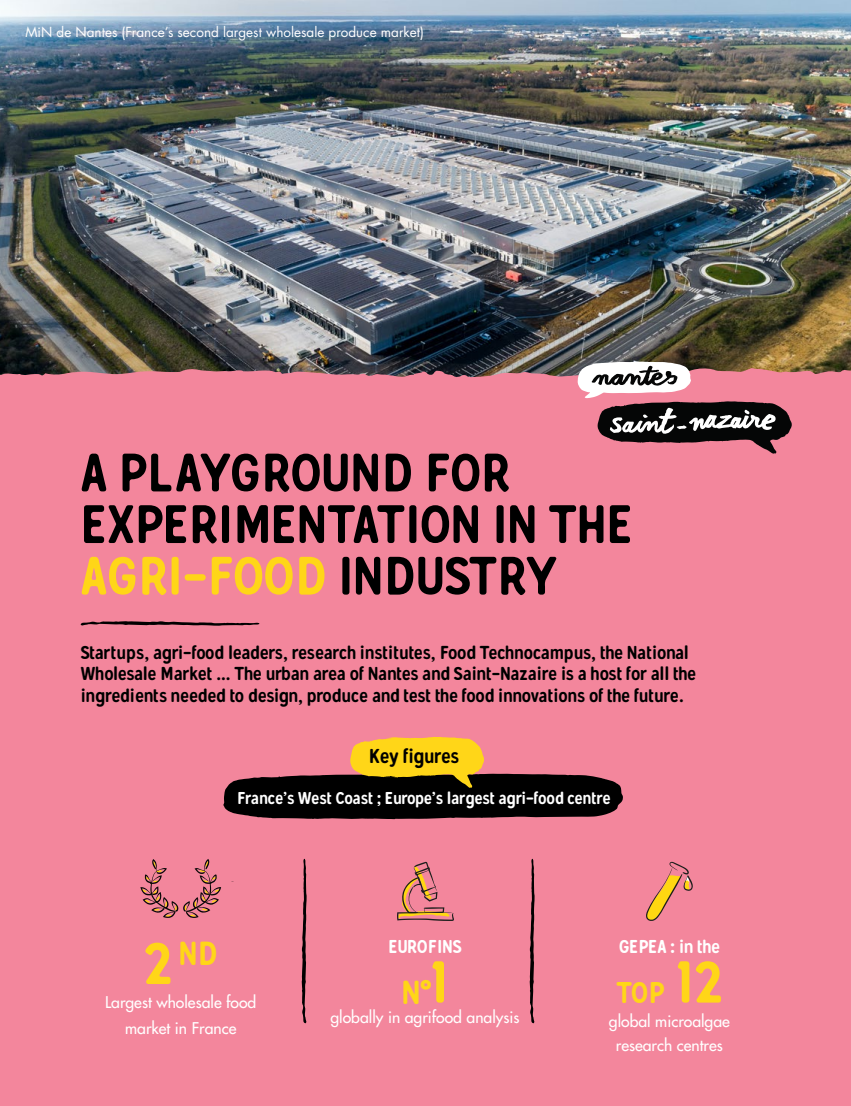
<style>
.page{position:relative;width:851px;height:1106px;background:#fff}
.page>*{position:absolute;margin:0;border:0;box-sizing:border-box;transform-origin:0 0}
.t1{font:54px/51.6px "Gunnar";letter-spacing:-.02em;color:#000}
.t2{font:33.45px "Gunnar";color:#ffd618}
.t3{font:30px "Gunnar";color:#ffd618}
.t4{font:20.1px "Gunnar";letter-spacing:-.02em;color:#000}
.t5{font:18.75px/21.5px "Gunnar";letter-spacing:-.02em;color:#000}
.t6{font:18.6px "Gunnar";letter-spacing:-.015em;color:#fff}
.t7{font:17.25px "Gunnar";letter-spacing:-.02em;color:#fff}
.t8{font:500 15.75px/25.5px "Futura Std";color:#fff;text-align:center}
.t9{font:13.5px "Futura Std";color:#fff}
.s1{color:#ffd618}
.s2{font-size:57.3px}
</style>
<div class="page">
<img style="left:0;top:0;width:850px;height:367px">
<div style="left:0;top:367px;width:850px;height:739px;background:#f3869c"></div>
<svg style="left:577px;top:361px;width:215px;height:93px"></svg>
<svg style="left:81px;top:621px;width:178px;height:5px"></svg>
<svg style="left:223px;top:736px;width:399px;height:83px;background:#7d4f3c"></svg>
<svg style="left:302px;top:858px;width:5px;height:165px"></svg>
<svg style="left:529px;top:858px;width:5px;height:165px"></svg>
<svg style="left:228px;top:880px;width:5px;height:5px"></svg>
<svg style="left:645px;top:861px;width:47px;height:60px;background:#e68e78"></svg>
<svg style="left:397px;top:861px;width:57px;height:60px;background:#d9817e"></svg>
<svg style="left:140px;top:858px;width:81px;height:60px;background:#d27683"></svg>
<p class="t9" style="left:26px;top:23px;width:400px">MiN de Nantes (France’s second largest wholesale produce market)</p>
<h1 class="t1" style="left:81px;top:447px;width:554px">A PLAYGROUND FOR<br>EXPERIMENTATION IN THE<br><span class="s1">AGRI-FOOD</span> INDUSTRY</h1>
<p class="t5" style="left:81px;top:641px;width:617px">Startups, agri-food leaders, research institutes, Food Technocampus, the National<br>Wholesale Market ... The urban area of Nantes and Saint-Nazaire is a host for all the ingredients needed to design, produce and test the food innovations of the future.</p>
<p class="t4" style="left:369px;top:743px;width:91px">Key figures</p>
<p class="t7" style="left:237px;top:787px;width:375px">France’s West Coast ; Europe’s largest agri-food centre</p>
<h2 class="t2" style="left:144px;top:932px;width:75px"><span class="s2">2</span> ND</h2>
<p class="t8" style="left:105px;top:989px;width:153px">Largest wholesale food market in France</p>
<p class="t6" style="left:388px;top:935px;width:75px">EUROFINS</p>
<h2 class="t2" style="left:401px;top:971px;width:49px">N°<span class="s2">1</span></h2>
<p class="t8" style="left:330px;top:1004px;width:190px">globally in agrifood analysis</p>
<p class="t6" style="left:618px;top:935px;width:103px">GEPEA : in the</p>
<h3 class="t3" style="left:616px;top:973px;width:107px">TOP <span class="s2">12</span></h3>
<p class="t8" style="left:608px;top:1009px;width:122px;line-height:24.2px">global microalgae research centres</p>
</div>
